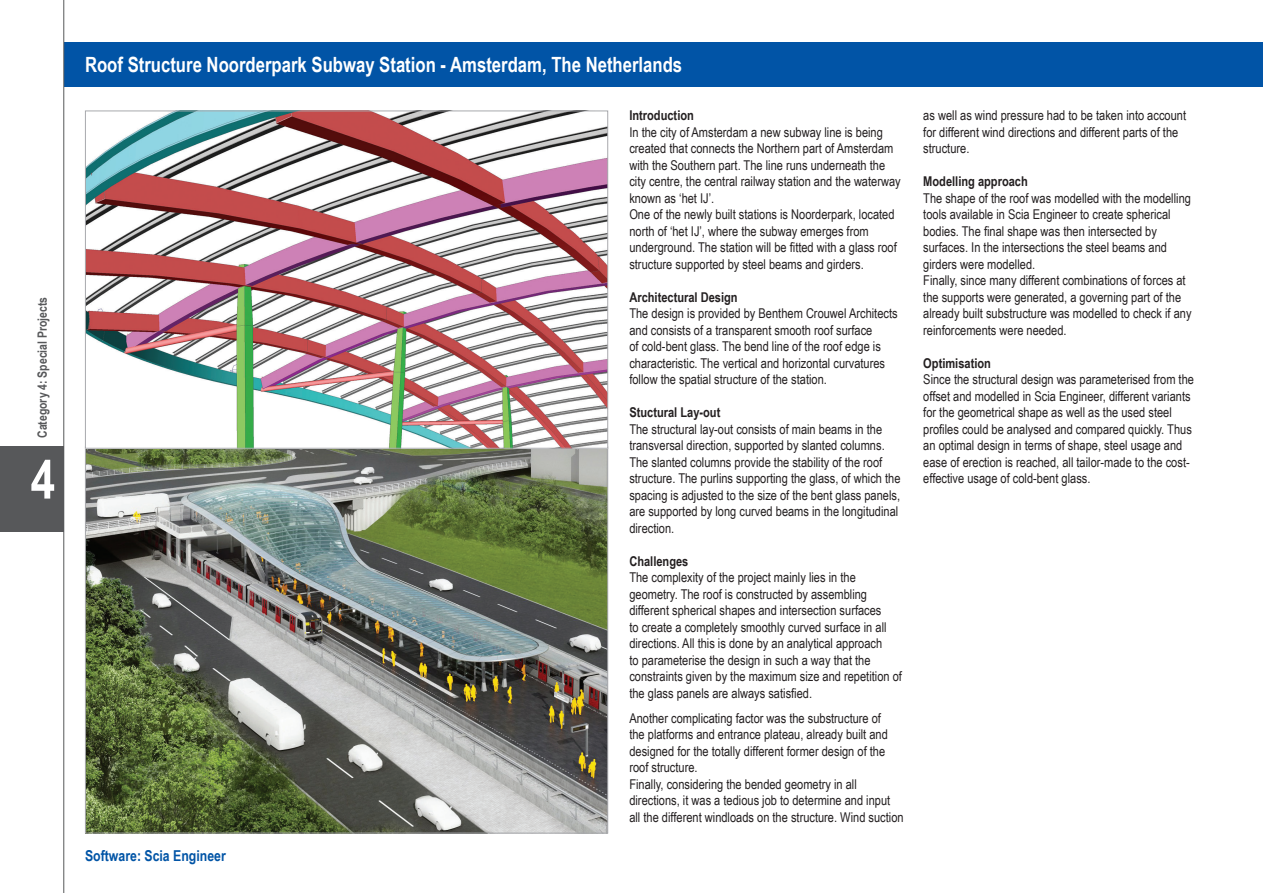
<style>
.page{position:relative;width:1263px;height:893px;background:#fff}
.page>*{position:absolute;margin:0;border:0;box-sizing:border-box;transform-origin:0 0}
.t1{font:700 54px "Arial Narrow";color:#fff}
.Company_Name{font:700 21px "Arial Narrow";color:#fff}
.Software_Used{font:700 15px "Arial Narrow";color:#0154a6}
.Project_Text{font:13.5px/16.5px "Arial Narrow";color:#231f20}
.Project_Text_White{font:13.5px/16.5px "Arial Narrow";color:#231f20}
.Project_Title_Text{font:700 13.5px "Arial Narrow";color:#231f20}
.t2{font:700 12.75px "Arial Narrow";color:#57585a}
</style>
<div class="page">
<div style="left:64px;top:43px;width:1199px;height:44px;background:#0154a6"></div>
<hr style="left:63px;top:0;width:1px;height:893px;background:#57585a">
<div style="left:0;top:446px;width:63px;height:85px;background:#57585a"></div>
<img style="left:87px;top:449px;width:519px;height:382px">
<svg style="left:87px;top:113px;width:519px;height:334px"></svg>
<p class="t2" style="left:33px;top:438px;width:143px;rotate:-90deg">Category 4: Special Projects</p>
<h1 class="t1" style="left:28px;top:439px;width:31px">X4</h1>
<p class="Company_Name" style="left:85px;top:49px;width:599px">Roof Structure Noorderpark Subway Station - Amsterdam, The Netherlands</p>
<p class="Project_Title_Text" style="left:629px;top:105px;width:66px">Introduction</p>
<p class="Project_Text" style="left:629px;top:123px;width:273px">In the city of Amsterdam a new subway line is being created that connects the Northern part of Amsterdam with the Southern part. The line runs underneath the city centre, the central railway station and the waterway known as ‘het IJ’.</p>
<p class="Project_Text" style="left:629px;top:206px;width:269px">One of the newly built stations is Noorderpark, located north of ‘het IJ’, where the subway emerges from underground. The station will be fitted with a glass roof structure supported by steel beams and girders.</p>
<p class="Project_Title_Text" style="left:629px;top:287px;width:110px">Architectural Design</p>
<p class="Project_Text" style="left:629px;top:305px;width:270px">The design is provided by Benthem Crouwel Architects and consists of a transparent smooth roof surface<br>of cold-bent glass. The bend line of the roof edge is characteristic. The vertical and horizontal curvatures follow the spatial structure of the station.</p>
<p class="Project_Title_Text" style="left:629px;top:402px;width:93px">Stuctural Lay-out</p>
<p class="Project_Text" style="left:629px;top:420px;width:273px">The structural lay-out consists of main beams in the transversal direction, supported by slanted columns.<br>The slanted columns provide the stability of the roof structure. The purlins supporting the glass, of which the spacing is adjusted to the size of the bent glass panels, are supported by long curved beams in the longitudinal direction.</p>
<p class="Project_Title_Text" style="left:629px;top:551px;width:61px">Challenges</p>
<p class="Project_Text" style="left:629px;top:569px;width:274px">The complexity of the project mainly lies in the geometry. The roof is constructed by assembling different spherical shapes and intersection surfaces<br>to create a completely smoothly curved surface in all directions. All this is done by an analytical approach<br>to parameterise the design in such a way that the constraints given by the maximum size and repetition of the glass panels are always satisfied.</p>
<p class="Project_Text_White" style="left:629px;top:709px;width:260px">Another complicating factor was the substructure of the platforms and entrance plateau, already built and designed for the totally different former design of the roof structure.</p>
<p class="Project_Text" style="left:629px;top:775px;width:276px">Finally, considering the bended geometry in all directions, it was a tedious job to determine and input all the different windloads on the structure. Wind suction</p>
<p class="Software_Used" style="left:85px;top:845px;width:142px">Software: Scia Engineer</p>
<p class="Project_Text" style="left:923px;top:107px;width:264px">as well as wind pressure had to be taken into account for different wind directions and different parts of the structure.</p>
<p class="Project_Title_Text" style="left:923px;top:171px;width:106px">Modelling approach</p>
<p class="Project_Text" style="left:923px;top:189px;width:269px">The shape of the roof was modelled with the modelling tools available in Scia Engineer to create spherical bodies. The final shape was then intersected by surfaces. In the intersections the steel beams and girders were modelled.</p>
<p class="Project_Text" style="left:923px;top:272px;width:270px">Finally, since many different combinations of forces at the supports were generated, a governing part of the already built substructure was modelled to check if any reinforcements were needed.</p>
<p class="Project_Title_Text" style="left:923px;top:353px;width:69px">Optimisation</p>
<p class="Project_Text" style="left:923px;top:371px;width:272px">Since the structural design was parameterised from the offset and modelled in Scia Engineer, different variants for the geometrical shape as well as the used steel profiles could be analysed and compared quickly. Thus an optimal design in terms of shape, steel usage and ease of erection is reached, all tailor-made to the cost&shy;effective usage of cold-bent glass.</p>
</div>
